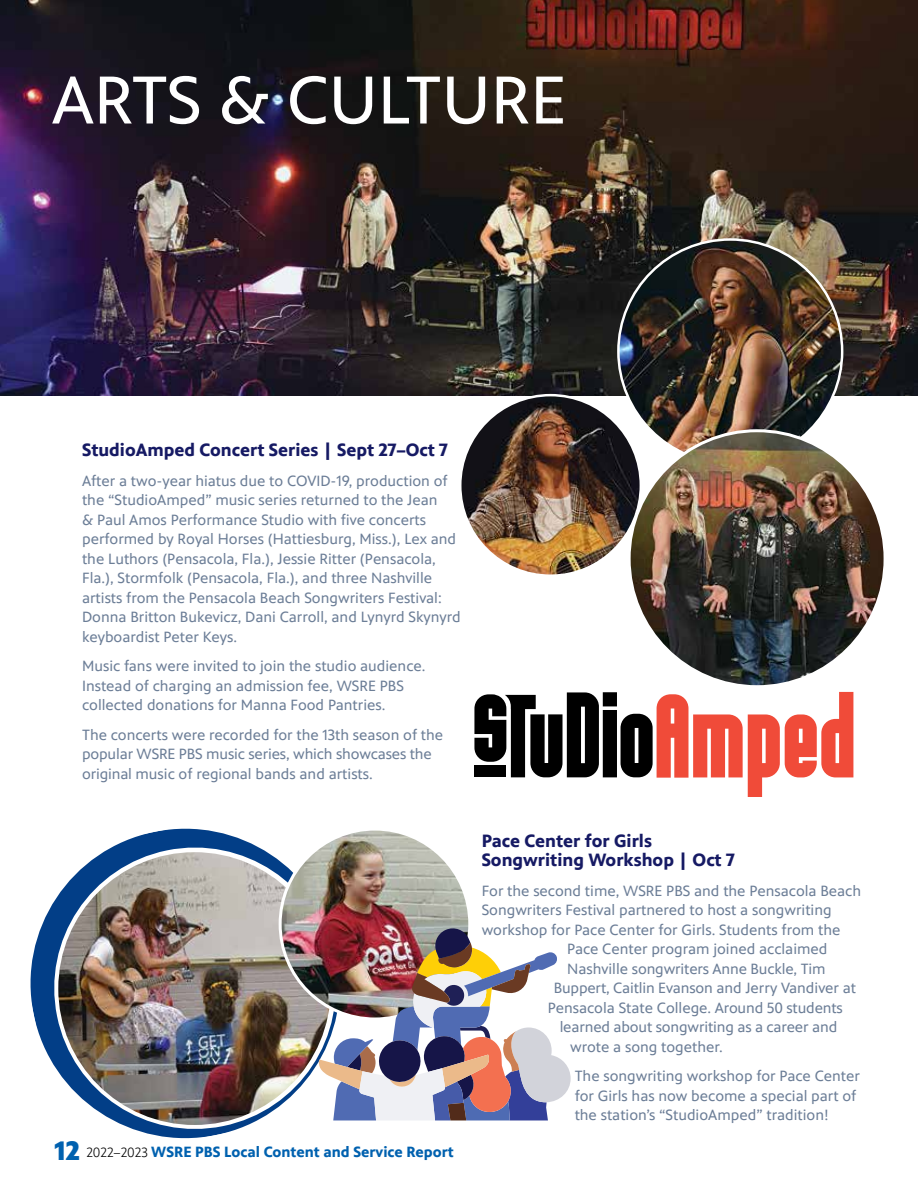
<style>
.page{position:relative;width:918px;height:1188px;background:#fff}
.page>*{position:absolute;margin:0;border:0;box-sizing:border-box;transform-origin:0 0}
.t1{font:69px "PBS Sans";color:#fff}
.t2{font:700 18px/19.5px "PBS Sans";color:#161a64}
.t3{font:15px/19.5px "PBS Sans";color:#6c7e97}
.t4{font:700 15px "PBS Sans";color:#0061af}
.t5{font:10.8px/20.4px "Myriad Pro";color:#000}
.s1{font-weight:900;font-size:27px}
.s2{font-weight:300;font-size:13.5px;color:#000}
</style>
<div class="page">
<svg style="left:30px;top:828px;width:324px;height:311px"></svg>
<img style="left:0;top:0;width:918px;height:395px">
<img style="left:460px;top:395px;width:181px;height:181px;border-radius:90px">
<img style="left:618px;top:240px;width:224px;height:221px">
<img style="left:629px;top:431px;width:256px;height:256px;border-radius:128px">
<svg style="left:474px;top:692px;width:379px;height:104px"></svg>
<img style="left:58px;top:852px;width:273px;height:273px;border-radius:136px">
<img style="left:280px;top:829px;width:190px;height:190px;border-radius:95px">
<img style="left:319px;top:926px;width:252px;height:194px">
<h1 class="t1" style="left:52px;top:62px;width:517px">ARTS &amp; CULTURE</h1>
<p class="t2" style="left:82px;top:440px;width:367px">StudioAmped Concert Series | Sept 27–Oct 7</p>
<p class="t3" style="left:82px;top:471px;width:380px">After a two-year hiatus due to COVID-19, production of the “StudioAmped” music series returned to the Jean<br>&amp; Paul Amos Performance Studio with five concerts performed by Royal Horses (Hattiesburg, Miss.), Lex and the Luthors (Pensacola, Fla.), Jessie Ritter (Pensacola, Fla.), Stormfolk (Pensacola, Fla.), and three Nashville artists from the Pensacola Beach Songwriters Festival:<br>Donna Britton Bukevicz, Dani Carroll, and Lynyrd Skynyrd keyboardist Peter Keys.</p>
<p class="t3" style="left:82px;top:656px;width:345px">Music fans were invited to join the studio audience.<br>Instead of charging an admission fee, WSRE PBS collected donations for Manna Food Pantries.</p>
<p class="t3" style="left:82px;top:725px;width:363px">The concerts were recorded for the 13th season of the popular WSRE PBS music series, which showcases the original music of regional bands and artists.</p>
<p class="t4" style="left:54px;top:1143px;width:401px"><span class="s1">12</span> <span class="s2">2022–2023</span> WSRE PBS Local Content and Service Report</p>
<p class="t2" style="left:482px;top:831px;width:255px">Pace Center for Girls<br>Songwriting Workshop | Oct 7</p>
<p class="t3" style="left:482px;top:881px;width:381px">For the second time, WSRE PBS and the Pensacola Beach</p>
<p class="t3" style="left:482px;top:901px;width:352px">Songwriters Festival partnered to host a songwriting</p>
<p class="t3" style="left:482px;top:920px;width:360px">workshop for Pace Center for Girls. Students from the</p>
<p class="t3" style="left:567px;top:940px;width:262px">Pace Center program joined acclaimed</p>
<p class="t3" style="left:567px;top:959px;width:260px">Nashville songwriters Anne Buckle, Tim</p>
<p class="t3" style="left:554px;top:979px;width:304px">Buppert, Caitlin Evanson and Jerry Vandiver at</p>
<p class="t3" style="left:548px;top:998px;width:297px">Pensacola State College. Around 50 students</p>
<p class="t3" style="left:560px;top:1018px;width:279px">learned about songwriting as a career and</p>
<p class="t3" style="left:570px;top:1037px;width:154px">wrote a song together.</p>
<p class="t3" style="left:575px;top:1067px;width:287px">The songwriting workshop for Pace Center for Girls has now become a special part of the station’s “StudioAmped” tradition!</p>
<p class="t5" style="left:760px;top:934px;width:48px;text-indent:-35px;rotate:-41deg">76, 68, 65, 86<br>0, 86, 84, 0</p>
</div>
